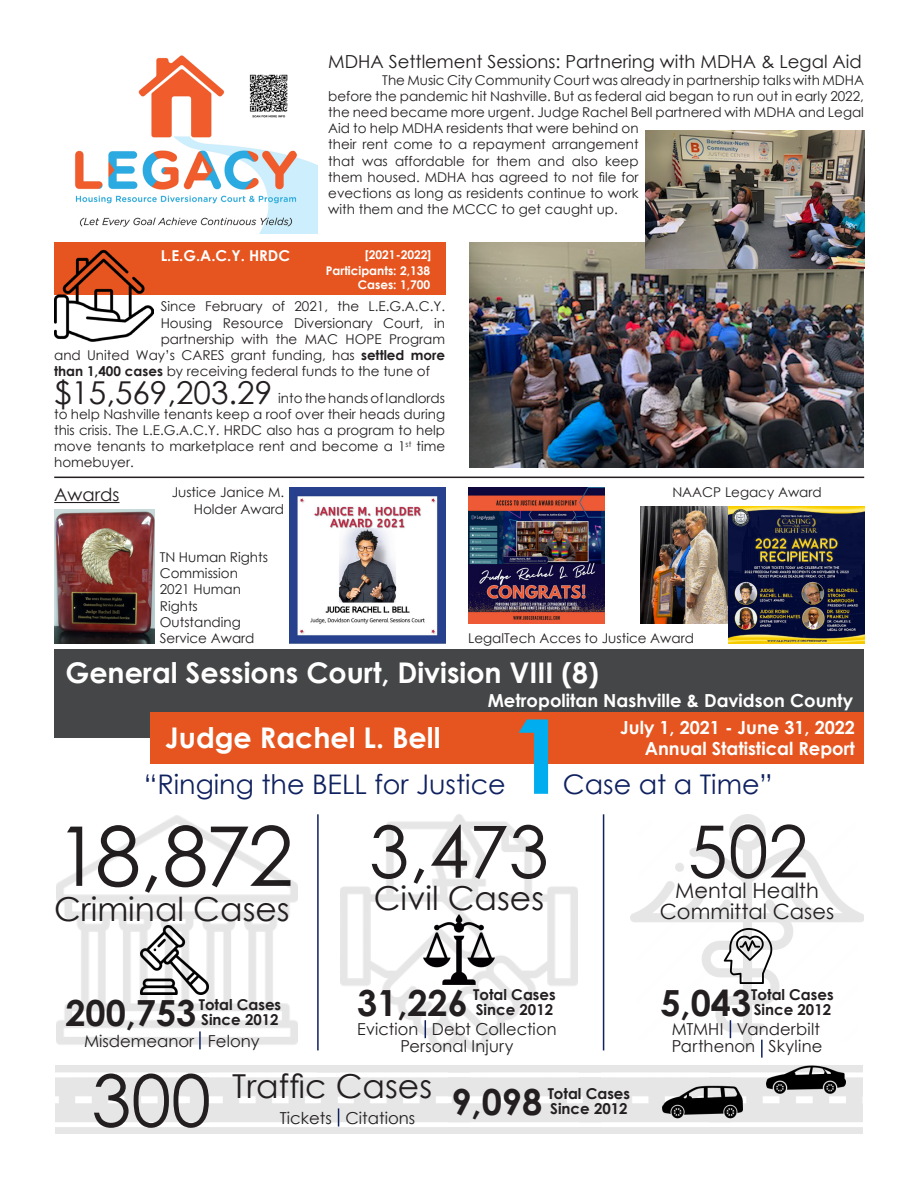
<style>
.page{position:relative;width:918px;height:1188px;background:#fff}
.page>*{position:absolute;margin:0;border:0;box-sizing:border-box;transform-origin:0 0}
.t1{font:700 103.5px "Century Gothic";color:#00aeef}
.Paragraph_Style_1{font:82.5px "Century Gothic";color:#231f20}
.Paragraph_Style_1-2{font:72px "Century Gothic";color:#231f20}
.t2{font:700 36px "Century Gothic";color:#231f20}
.Paragraph_Style_1-3{font:33px "Century Gothic";color:#231f20}
.t3{font:31.5px "Century Gothic";color:#231f20}
.t4{font:700 28.5px "Century Gothic";color:#fff}
.t5{font:27px "Century Gothic";color:#0f215f}
.Paragraph_Style_1-4{font:21px "Century Gothic";color:#231f20}
.t6{font:700 18px "Century Gothic";color:#fff}
.t7{font:18px "Century Gothic";color:#231f20}
.t8{font:16.5px/16.5px "Century Gothic";letter-spacing:.005em;color:#231f20;text-align:center}
.t9{font:700 15px "Century Gothic";color:#231f20}
.t10{font:700 15px "Century Gothic";color:#fff}
.t11{font:13.5px/16.2px "Century Gothic";color:#231f20}
.Paragraph_Style_1-5{font:700 12px "Century Gothic";color:#fff}
.s1{font-weight:700}
</style>
<div class="page">
<hr style="left:54px;top:477px;width:810px;height:1px;background:#231f20">
<img style="left:75px;top:55px;width:242px;height:178px">
<div style="left:54px;top:242px;width:391px;height:53px;background:#e6551f"></div>
<img style="left:54px;top:250px;width:100px;height:92px">
<img style="left:56px;top:815px;width:241px;height:235px">
<img style="left:140px;top:926px;width:69px;height:68px">
<svg style="left:199px;top:1031px;width:2px;height:18px"></svg>
<img style="left:341px;top:814px;width:236px;height:236px">
<img style="left:424px;top:914px;width:70px;height:70px">
<svg style="left:425px;top:1020px;width:1px;height:18px"></svg>
<img style="left:630px;top:815px;width:234px;height:234px">
<img style="left:720px;top:928px;width:56px;height:55px">
<svg style="left:730px;top:1020px;width:1px;height:18px"></svg>
<svg style="left:761px;top:1040px;width:2px;height:18px"></svg>
<img style="left:710px;top:1065px;width:153px;height:69px">
<img style="left:767px;top:1065px;width:78px;height:41px">
<svg style="left:338px;top:1108px;width:1px;height:19px"></svg>
<img style="left:662px;top:1067px;width:80px;height:66px">
<hr style="left:317px;top:814px;width:2px;height:236px;background:#0f215f">
<hr style="left:603px;top:814px;width:1px;height:236px;background:#0f215f">
<div style="left:54px;top:649px;width:809px;height:89px;background:#454647"></div>
<div style="left:150px;top:712px;width:714px;height:51px;background:#e6551f"></div>
<img style="left:470px;top:242px;width:394px;height:225px">
<img style="left:645px;top:130px;width:219px;height:139px">
<hr style="left:54px;top:502px;width:66px;height:1px;background:#231f20">
<img style="left:54px;top:510px;width:100px;height:133px">
<img style="left:289px;top:487px;width:156px;height:156px">
<img style="left:468px;top:487px;width:136px;height:137px">
<img style="left:640px;top:507px;width:88px;height:117px">
<img style="left:728px;top:507px;width:136px;height:136px">
<p class="t7" style="left:328px;top:48px;width:535px">MDHA Settlement Sessions: Partnering with MDHA &amp; Legal Aid</p>
<p class="t11" style="left:328px;top:71px;width:537px;text-indent:54px">The Music City Community Court was already in partnership talks with MDHA before the pandemic hit Nashville. But as federal aid began to run out in early 2022, the need became more urgent. Judge Rachel Bell partnered with MDHA and Legal Aid to help MDHA residents that were behind on<br>their rent come to a repayment arrangement<br>that was affordable for them and also keep<br>them housed. MDHA has agreed to not file for<br>evections as long as residents continue to work<br>with them and the MCCC to get caught up.</p>
<p class="t10" style="left:161px;top:244px;width:131px">L.E.G.A.C.Y. HRDC</p>
<p class="Paragraph_Style_1-5" style="left:365px;top:245px;width:68px">[2021-2022]</p>
<p class="Paragraph_Style_1-5" style="left:326px;top:261px;width:106px">Participants: 2,138</p>
<p class="Paragraph_Style_1-5" style="left:358px;top:276px;width:74px">Cases: 1,700</p>
<p class="t11" style="left:161px;top:298px;width:286px">Since February of 2021, the L.E.G.A.C.Y.</p>
<p class="t11" style="left:161px;top:314px;width:286px">Housing Resource Diversionary Court, in</p>
<p class="t11" style="left:161px;top:331px;width:286px">partnership with the MAC HOPE Program</p>
<p class="t11" style="left:54px;top:347px;width:393px">and United Way’s CARES grant funding, has <span class="s1">settled more</span></p>
<p class="t11" style="left:54px;top:363px;width:377px"><span class="s1">than 1,400 cases</span> by receiving federal funds to the tune of</p>
<p class="t3" style="left:54px;top:371px;width:220px">$15,569,203.29</p>
<p class="t11" style="left:54px;top:389px;width:393px;text-align:justify;text-indent:224px">into the hands of landlords to help Nashville tenants keep a roof over their heads during this crisis. The L.E.G.A.C.Y. HRDC also has a program to help move tenants to marketplace rent and become a 1<sup>st</sup> time homebuyer.</p>
<p class="t7" style="left:54px;top:482px;width:67px">Awards</p>
<p class="t11" style="left:172px;top:484px;width:114px;text-align:right">Justice Janice M.<br>Holder Award</p>
<p class="t11" style="left:160px;top:549px;width:110px">TN Human Rights<br>Commission</p>
<p class="t11" style="left:160px;top:581px;width:96px">2021 Human<br>Rights<br>Outstanding<br>Service Award</p>
<p class="t11" style="left:672px;top:484px;width:151px">NAACP Legacy Award</p>
<p class="t11" style="left:468px;top:630px;width:227px">LegalTech Acces to Justice Award</p>
<p class="t4" style="left:65px;top:651px;width:535px">General Sessions Court, Division VIII (8)</p>
<p class="t4" style="left:165px;top:716px;width:277px">Judge Rachel L. Bell</p>
<p class="t6" style="left:620px;top:713px;width:236px">July 1, 2021 - June 31, 2022</p>
<p class="t6" style="left:488px;top:687px;width:367px">Metropolitan Nashville &amp; Davidson County</p>
<p class="t1" style="left:510px;top:678px;width:59px">1</p>
<p class="t6" style="left:645px;top:735px;width:212px">Annual Statistical Report</p>
<p class="t5" style="left:144px;top:765px;width:363px">“Ringing the BELL for Justice</p>
<p class="t5" style="left:563px;top:765px;width:211px">Case at a Time”</p>
<p class="Paragraph_Style_1" style="left:55px;top:798px;width:240px">18,872</p>
<p class="Paragraph_Style_1-3" style="left:54px;top:886px;width:237px">Criminal Cases</p>
<p class="t9" style="left:199px;top:993px;width:84px">Total Cases</p>
<p class="t2" style="left:65px;top:985px;width:133px">200,753</p>
<p class="t9" style="left:201px;top:1008px;width:79px">Since 2012</p>
<p class="t8" style="left:84px;top:1032px;width:177px">Misdemeanor Felony</p>
<p class="Paragraph_Style_1-2" style="left:369px;top:801px;width:181px">3,473</p>
<p class="Paragraph_Style_1-3" style="left:374px;top:875px;width:172px">Civil Cases</p>
<p class="t9" style="left:473px;top:983px;width:84px">Total Cases</p>
<p class="t2" style="left:357px;top:975px;width:112px">31,226</p>
<p class="t9" style="left:476px;top:998px;width:79px">Since 2012</p>
<p class="t8" style="left:357px;top:1021px;width:201px">Eviction Debt Collection<br>Personal Injury</p>
<p class="Paragraph_Style_1-2" style="left:91px;top:1050px;width:121px">300</p>
<p class="Paragraph_Style_1-3" style="left:232px;top:1063px;width:201px">Traffic Cases</p>
<p class="t8" style="left:280px;top:1109px;width:137px">Tickets Citations</p>
<p class="t9" style="left:548px;top:1082px;width:84px">Total Cases</p>
<p class="t2" style="left:451px;top:1074px;width:92px">9,098</p>
<p class="t9" style="left:550px;top:1097px;width:79px">Since 2012</p>
<p class="Paragraph_Style_1-2" style="left:688px;top:801px;width:122px">502</p>
<p class="Paragraph_Style_1-4" style="left:675px;top:876px;width:145px">Mental Health</p>
<p class="Paragraph_Style_1-4" style="left:660px;top:897px;width:176px">Committal Cases</p>
<p class="t9" style="left:751px;top:983px;width:84px">Total Cases</p>
<p class="t2" style="left:660px;top:975px;width:92px">5,043</p>
<p class="t9" style="left:754px;top:998px;width:79px">Since 2012</p>
<p class="t8" style="left:672px;top:1021px;width:150px">MTMHI Vanderbilt</p>
<p class="t8" style="left:672px;top:1037px;width:152px">Parthenon Skyline</p>
</div>
